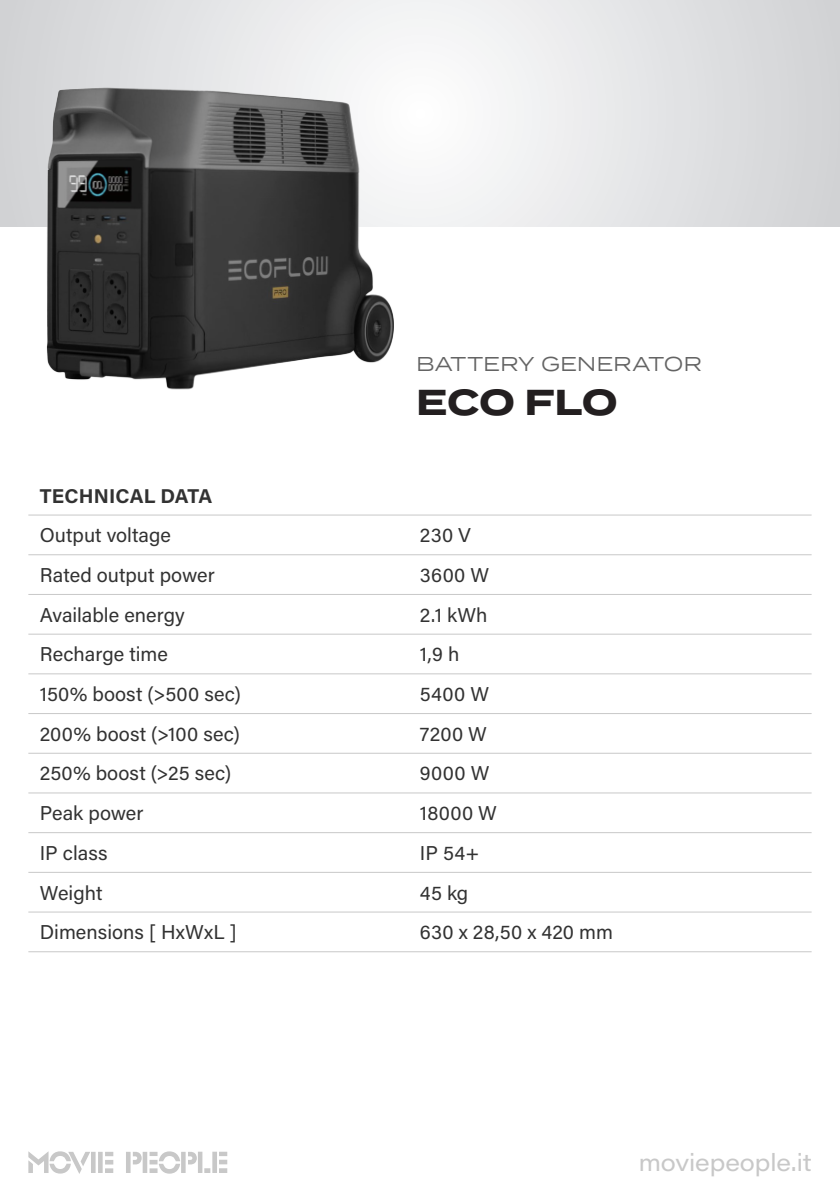
<style>
.page{position:relative;width:840px;height:1191px;background:#fff}
.page>*{position:absolute;margin:0;border:0;box-sizing:border-box;transform-origin:0 0}
.t1{font:700 36px "Termina";letter-spacing:-.01em;color:#231f20}
.t2{font:24px "Acumin Pro Wide";letter-spacing:-.005em;color:#c8c8c8}
.t3{font:20px "Acumin Pro";letter-spacing:.005em;color:#323232}
.t4{font:20px "Termina";letter-spacing:-.01em;color:#646464}
.t5{font:700 20px "Acumin Pro";letter-spacing:.01em;color:#323232}
</style>
<div class="page">
<svg style="left:28px;top:1151px;width:199px;height:23px"></svg>
<svg style="left:0;top:0;width:839px;height:227px"></svg>
<img style="left:17px;top:28px;width:384px;height:362px">
<hr style="left:28px;top:515px;width:392px;height:1px;background:#c8c8c8">
<hr style="left:420px;top:515px;width:391px;height:1px;background:#c8c8c8">
<hr style="left:28px;top:554px;width:392px;height:1px;background:#c8c8c8">
<hr style="left:28px;top:594px;width:392px;height:1px;background:#c8c8c8">
<hr style="left:28px;top:634px;width:392px;height:1px;background:#c8c8c8">
<hr style="left:420px;top:554px;width:391px;height:1px;background:#c8c8c8">
<hr style="left:420px;top:594px;width:391px;height:1px;background:#c8c8c8">
<hr style="left:420px;top:634px;width:391px;height:1px;background:#c8c8c8">
<hr style="left:28px;top:673px;width:392px;height:1px;background:#c8c8c8">
<hr style="left:28px;top:713px;width:392px;height:1px;background:#c8c8c8">
<hr style="left:28px;top:753px;width:392px;height:1px;background:#c8c8c8">
<hr style="left:28px;top:792px;width:392px;height:1px;background:#c8c8c8">
<hr style="left:28px;top:832px;width:392px;height:1px;background:#c8c8c8">
<hr style="left:28px;top:872px;width:392px;height:1px;background:#c8c8c8">
<hr style="left:28px;top:911px;width:392px;height:1px;background:#c8c8c8">
<hr style="left:28px;top:951px;width:392px;height:1px;background:#c8c8c8">
<hr style="left:420px;top:673px;width:391px;height:1px;background:#c8c8c8">
<hr style="left:420px;top:713px;width:391px;height:1px;background:#c8c8c8">
<hr style="left:420px;top:753px;width:391px;height:1px;background:#c8c8c8">
<hr style="left:420px;top:792px;width:391px;height:1px;background:#c8c8c8">
<hr style="left:420px;top:832px;width:391px;height:1px;background:#c8c8c8">
<hr style="left:420px;top:872px;width:391px;height:1px;background:#c8c8c8">
<hr style="left:420px;top:911px;width:391px;height:1px;background:#c8c8c8">
<hr style="left:420px;top:951px;width:391px;height:1px;background:#c8c8c8">
<p class="t4" style="left:416px;top:349px;width:287px">BATTERY GENERATOR</p>
<p class="t1" style="left:416px;top:375px;width:203px">ECO FLO</p>
<p class="t5" style="left:40px;top:481px;width:174px">TECHNICAL DATA</p>
<p class="t3" style="left:40px;top:521px;width:133px">Output voltage</p>
<p class="t3" style="left:420px;top:521px;width:53px">230 V</p>
<p class="t3" style="left:40px;top:561px;width:176px">Rated output power</p>
<p class="t3" style="left:420px;top:561px;width:71px">3600 W</p>
<p class="t3" style="left:40px;top:601px;width:147px">Available energy</p>
<p class="t3" style="left:420px;top:601px;width:69px">2.1 kWh</p>
<p class="t3" style="left:40px;top:640px;width:129px">Recharge time</p>
<p class="t3" style="left:420px;top:640px;width:41px">1,9 h</p>
<p class="t3" style="left:40px;top:680px;width:202px">150% boost (&gt;500 sec)</p>
<p class="t3" style="left:420px;top:680px;width:71px">5400 W</p>
<p class="t3" style="left:40px;top:720px;width:201px">200% boost (&gt;100 sec)</p>
<p class="t3" style="left:420px;top:720px;width:68px">7200 W</p>
<p class="t3" style="left:40px;top:759px;width:193px">250% boost (&gt;25 sec)</p>
<p class="t3" style="left:420px;top:759px;width:71px">9000 W</p>
<p class="t3" style="left:40px;top:799px;width:105px">Peak power</p>
<p class="t3" style="left:420px;top:799px;width:78px">18000 W</p>
<p class="t3" style="left:40px;top:839px;width:69px">IP class</p>
<p class="t3" style="left:420px;top:839px;width:61px">IP 54+</p>
<p class="t3" style="left:40px;top:878px;width:64px">Weight</p>
<p class="t3" style="left:420px;top:878px;width:50px">45 kg</p>
<p class="t3" style="left:40px;top:918px;width:198px">Dimensions [ HxWxL ]</p>
<p class="t3" style="left:420px;top:918px;width:194px">630 x 28,50 x 420 mm</p>
<p class="t2" style="left:638px;top:1145px;width:174px">moviepeople.it</p>
</div>
